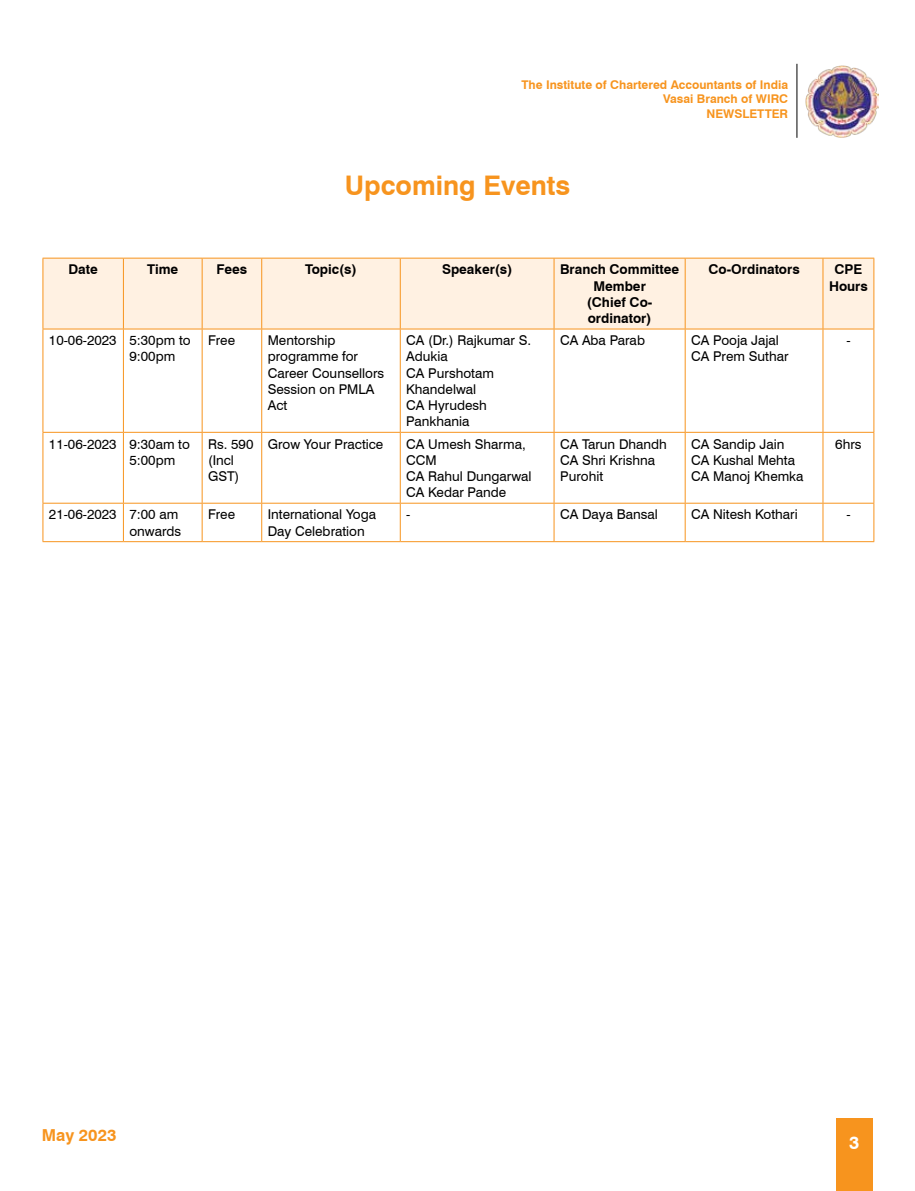
<style>
.page{position:relative;width:915px;height:1191px;background:#fff}
.page>*{position:absolute;margin:0;border:0;box-sizing:border-box;transform-origin:0 0}
.t1{font:700 27px "Swiss 721 BT";color:#f7941e}
.t2{font:700 18px "Swiss 721 BT";color:#fff}
.t3{font:700 16.5px "Swiss 721 BT";color:#f7941e}
.t4{font:13.5px/16.2px "Swiss 721 BT";color:#000}
.t5{font:700 13.5px/16.2px "Swiss 721 BT";color:#000;text-align:center}
.t6{font:700 12px/14.4px "Swiss 721 BT";color:#f7941e;text-align:right}
</style>
<div class="page">
<div style="left:836px;top:1118px;width:36px;height:73px;background:#f7941e"></div>
<img style="left:805px;top:65px;width:72px;height:73px">
<hr style="left:796px;top:64px;width:1px;height:74px;background:#000">
<div style="left:44px;top:259px;width:829px;height:70px;background:#fff1e2"></div>
<hr style="left:43px;top:258px;width:80px;height:1px;background:#f7941e">
<hr style="left:43px;top:258px;width:1px;height:71px;background:#f7941e">
<hr style="left:123px;top:258px;width:79px;height:1px;background:#f7941e">
<hr style="left:123px;top:258px;width:1px;height:71px;background:#f7941e">
<hr style="left:202px;top:258px;width:59px;height:1px;background:#f7941e">
<hr style="left:202px;top:258px;width:1px;height:71px;background:#f7941e">
<hr style="left:261px;top:258px;width:139px;height:1px;background:#f7941e">
<hr style="left:261px;top:258px;width:1px;height:71px;background:#f7941e">
<hr style="left:400px;top:258px;width:154px;height:1px;background:#f7941e">
<hr style="left:400px;top:258px;width:1px;height:71px;background:#f7941e">
<hr style="left:554px;top:258px;width:131px;height:1px;background:#f7941e">
<hr style="left:553px;top:258px;width:1px;height:71px;background:#f7941e">
<hr style="left:685px;top:258px;width:137px;height:1px;background:#f7941e">
<hr style="left:684px;top:258px;width:1px;height:71px;background:#f7941e">
<hr style="left:822px;top:258px;width:51px;height:1px;background:#f7941e">
<hr style="left:822px;top:258px;width:1px;height:71px;background:#f7941e">
<hr style="left:873px;top:258px;width:1px;height:71px;background:#f7941e">
<hr style="left:43px;top:329px;width:80px;height:1px;background:#f7941e">
<hr style="left:43px;top:329px;width:1px;height:103px;background:#f7941e">
<hr style="left:123px;top:329px;width:79px;height:1px;background:#f7941e">
<hr style="left:123px;top:329px;width:1px;height:103px;background:#f7941e">
<hr style="left:202px;top:329px;width:59px;height:1px;background:#f7941e">
<hr style="left:202px;top:329px;width:1px;height:103px;background:#f7941e">
<hr style="left:261px;top:329px;width:139px;height:1px;background:#f7941e">
<hr style="left:261px;top:329px;width:1px;height:103px;background:#f7941e">
<hr style="left:400px;top:329px;width:154px;height:1px;background:#f7941e">
<hr style="left:400px;top:329px;width:1px;height:103px;background:#f7941e">
<hr style="left:554px;top:329px;width:131px;height:1px;background:#f7941e">
<hr style="left:553px;top:329px;width:1px;height:103px;background:#f7941e">
<hr style="left:685px;top:329px;width:137px;height:1px;background:#f7941e">
<hr style="left:684px;top:329px;width:1px;height:103px;background:#f7941e">
<hr style="left:822px;top:329px;width:51px;height:1px;background:#f7941e">
<hr style="left:822px;top:329px;width:1px;height:103px;background:#f7941e">
<hr style="left:873px;top:329px;width:1px;height:103px;background:#f7941e">
<hr style="left:43px;top:432px;width:80px;height:1px;background:#f7941e">
<hr style="left:43px;top:433px;width:1px;height:70px;background:#f7941e">
<hr style="left:123px;top:432px;width:79px;height:1px;background:#f7941e">
<hr style="left:123px;top:433px;width:1px;height:70px;background:#f7941e">
<hr style="left:202px;top:432px;width:59px;height:1px;background:#f7941e">
<hr style="left:202px;top:433px;width:1px;height:70px;background:#f7941e">
<hr style="left:261px;top:432px;width:139px;height:1px;background:#f7941e">
<hr style="left:261px;top:433px;width:1px;height:70px;background:#f7941e">
<hr style="left:400px;top:432px;width:154px;height:1px;background:#f7941e">
<hr style="left:400px;top:433px;width:1px;height:70px;background:#f7941e">
<hr style="left:554px;top:432px;width:131px;height:1px;background:#f7941e">
<hr style="left:553px;top:433px;width:1px;height:70px;background:#f7941e">
<hr style="left:685px;top:432px;width:137px;height:1px;background:#f7941e">
<hr style="left:684px;top:433px;width:1px;height:70px;background:#f7941e">
<hr style="left:822px;top:432px;width:51px;height:1px;background:#f7941e">
<hr style="left:822px;top:433px;width:1px;height:70px;background:#f7941e">
<hr style="left:873px;top:433px;width:1px;height:70px;background:#f7941e">
<hr style="left:43px;top:503px;width:80px;height:1px;background:#f7941e">
<hr style="left:43px;top:503px;width:1px;height:38px;background:#f7941e">
<hr style="left:123px;top:503px;width:79px;height:1px;background:#f7941e">
<hr style="left:123px;top:503px;width:1px;height:38px;background:#f7941e">
<hr style="left:202px;top:503px;width:59px;height:1px;background:#f7941e">
<hr style="left:202px;top:503px;width:1px;height:38px;background:#f7941e">
<hr style="left:261px;top:503px;width:139px;height:1px;background:#f7941e">
<hr style="left:261px;top:503px;width:1px;height:38px;background:#f7941e">
<hr style="left:400px;top:503px;width:154px;height:1px;background:#f7941e">
<hr style="left:400px;top:503px;width:1px;height:38px;background:#f7941e">
<hr style="left:554px;top:503px;width:131px;height:1px;background:#f7941e">
<hr style="left:553px;top:503px;width:1px;height:38px;background:#f7941e">
<hr style="left:685px;top:503px;width:137px;height:1px;background:#f7941e">
<hr style="left:684px;top:503px;width:1px;height:38px;background:#f7941e">
<hr style="left:822px;top:503px;width:51px;height:1px;background:#f7941e">
<hr style="left:822px;top:503px;width:1px;height:38px;background:#f7941e">
<hr style="left:873px;top:503px;width:1px;height:38px;background:#f7941e">
<hr style="left:43px;top:541px;width:80px;height:1px;background:#f7941e">
<hr style="left:123px;top:541px;width:79px;height:1px;background:#f7941e">
<hr style="left:202px;top:541px;width:59px;height:1px;background:#f7941e">
<hr style="left:261px;top:541px;width:139px;height:1px;background:#f7941e">
<hr style="left:400px;top:541px;width:154px;height:1px;background:#f7941e">
<hr style="left:554px;top:541px;width:131px;height:1px;background:#f7941e">
<hr style="left:685px;top:541px;width:137px;height:1px;background:#f7941e">
<hr style="left:822px;top:541px;width:51px;height:1px;background:#f7941e">
<p class="t6" style="left:521px;top:77px;width:268px">The Institute of Chartered Accountants of India<br>Vasai Branch of WIRC<br>NEWSLETTER</p>
<h1 class="t1" style="left:344px;top:169px;width:227px">Upcoming Events</h1>
<p class="t5" style="left:68px;top:261px;width:31px">Date</p>
<p class="t5" style="left:147px;top:261px;width:33px">Time</p>
<p class="t5" style="left:216px;top:261px;width:32px">Fees</p>
<p class="t5" style="left:305px;top:261px;width:53px">Topic(s)</p>
<p class="t5" style="left:442px;top:261px;width:72px">Speaker(s)</p>
<p class="t5" style="left:560px;top:261px;width:121px">Branch Committee<br>Member<br>(Chief Co&shy;ordinator)</p>
<p class="t5" style="left:708px;top:261px;width:93px">Co-Ordinators</p>
<p class="t5" style="left:828px;top:261px;width:40px">CPE<br>Hours</p>
<p class="t4" style="left:129px;top:332px;width:63px;text-indent:-80px">10-06-2023 5:30pm to<br>9:00pm</p>
<p class="t4" style="left:208px;top:332px;width:28px">Free</p>
<p class="t4" style="left:267px;top:332px;width:118px">Mentorship programme for<br>Career Counsellors<br>Session on PMLA<br>Act</p>
<p class="t4" style="left:406px;top:332px;width:126px">CA (Dr.) Rajkumar S.<br>Adukia<br>CA Purshotam<br>Khandelwal<br>CA Hyrudesh<br>Pankhania</p>
<p class="t4" style="left:560px;top:332px;width:86px">CA Aba Parab</p>
<p class="t4" style="left:691px;top:332px;width:99px">CA Pooja Jajal<br>CA Prem Suthar</p>
<p class="t4" style="left:846px;top:332px;width:6px">-</p>
<p class="t4" style="left:129px;top:435px;width:62px;text-indent:-80px">11-06-2023 9:30am to<br>5:00pm</p>
<p class="t4" style="left:208px;top:435px;width:47px">Rs. 590 (Incl<br>GST)</p>
<p class="t4" style="left:267px;top:435px;width:117px">Grow Your Practice</p>
<p class="t4" style="left:406px;top:435px;width:127px">CA Umesh Sharma,<br>CCM<br>CA Rahul Dungarwal<br>CA Kedar Pande</p>
<p class="t4" style="left:560px;top:435px;width:108px">CA Tarun Dhandh<br>CA Shri Krishna<br>Purohit</p>
<p class="t4" style="left:691px;top:435px;width:114px">CA Sandip Jain<br>CA Kushal Mehta<br>CA Manoj Khemka</p>
<p class="t4" style="left:835px;top:435px;width:28px">6hrs</p>
<p class="t4" style="left:49px;top:506px;width:134px;text-align:right">21-06-2023 7:00 am onwards</p>
<p class="t4" style="left:208px;top:506px;width:28px">Free</p>
<p class="t4" style="left:267px;top:506px;width:110px">International Yoga<br>Day Celebration</p>
<p class="t4" style="left:406px;top:506px;width:6px">-</p>
<p class="t4" style="left:560px;top:506px;width:99px">CA Daya Bansal</p>
<p class="t4" style="left:691px;top:506px;width:108px">CA Nitesh Kothari</p>
<p class="t4" style="left:846px;top:506px;width:6px">-</p>
<p class="t3" style="left:42px;top:1125px;width:76px">May 2023</p>
<h2 class="t2" style="left:848px;top:1132px;width:12px">3</h2>
</div>
